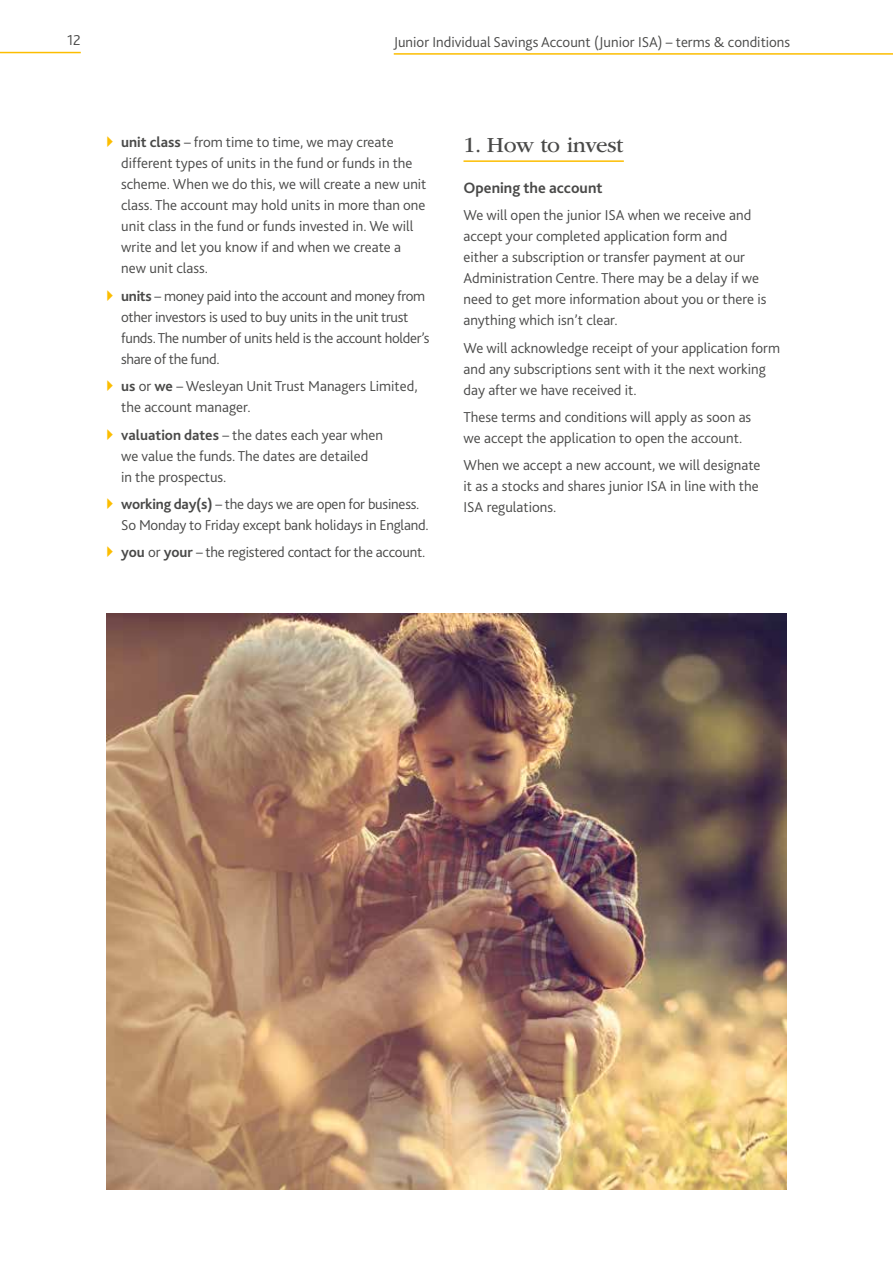
<style>
.page{position:relative;width:893px;height:1263px;background:#fff}
.page>*{position:absolute;margin:0;border:0;box-sizing:border-box;transform-origin:0 0}
.t1{font:22.5px "ITC Garamond Std";letter-spacing:-.015em;color:#494948}
.t2{font:700 15.75px "Bliss 2";color:#494948}
.t3{font:300 15px/21px "Bliss 2";color:#494948}
.t4{font:300 15px/21px "Bliss 2";letter-spacing:-.02em;color:#494948}
.s1{font-weight:700}
</style>
<div class="page">
<hr style="left:394px;top:53px;width:499px;height:2px;background:#fcbd00">
<hr style="left:0;top:52px;width:81px;height:1px;background:#fcbd00">
<hr style="left:463px;top:160px;width:161px;height:2px;background:#fcbd00">
<img style="left:106px;top:613px;width:681px;height:576px">
<p class="t3" style="left:67px;top:30px;width:15px">12</p>
<p class="t3" style="left:394px;top:31px;width:398px">Junior Individual Savings Account (Junior ISA) – terms &amp; conditions</p>
<p class="t3" style="left:121px;top:132px;width:307px"><span class="s1">unit class</span> – from time to time, we may create different types of units in the fund or funds in the scheme. When we do this, we will create a new unit class. The account may hold units in more than one unit class in the fund or funds invested in. We will write and let you know if and when we create a new unit class.</p>
<p class="t4" style="left:121px;top:285px;width:310px"><span class="s1">units</span> – money paid into the account and money from other investors is used to buy units in the unit trust funds. The number of units held is the account holder’s share of the fund.</p>
<p class="t3" style="left:121px;top:376px;width:298px"><span class="s1">us</span> or <span class="s1">we</span> – Wesleyan Unit Trust Managers Limited, the account manager.</p>
<p class="t3" style="left:121px;top:424px;width:263px"><span class="s1">valuation dates</span> – the dates each year when we value the funds. The dates are detailed in the prospectus.</p>
<p class="t3" style="left:121px;top:493px;width:309px"><span class="s1">working day(s)</span> – the days we are open for business.<br>So Monday to Friday except bank holidays in England.</p>
<p class="t3" style="left:121px;top:542px;width:306px"><span class="s1">you</span> or <span class="s1">your</span> – the registered contact for the account.</p>
<h1 class="t1" style="left:463px;top:133px;width:161px">1. How to invest</h1>
<p class="t2" style="left:463px;top:178px;width:141px">Opening the account</p>
<p class="t3" style="left:463px;top:205px;width:304px">We will open the junior ISA when we receive and accept your completed application form and<br>either a subscription or transfer payment at our Administration Centre. There may be a delay if we need to get more information about you or there is anything which isn’t clear.</p>
<p class="t3" style="left:463px;top:337px;width:318px">We will acknowledge receipt of your application form and any subscriptions sent with it the next working day after we have received it.</p>
<p class="t3" style="left:463px;top:406px;width:289px">These terms and conditions will apply as soon as we accept the application to open the account.</p>
<p class="t3" style="left:463px;top:455px;width:299px">When we accept a new account, we will designate it as a stocks and shares junior ISA in line with the<br>ISA regulations.</p>
</div>
